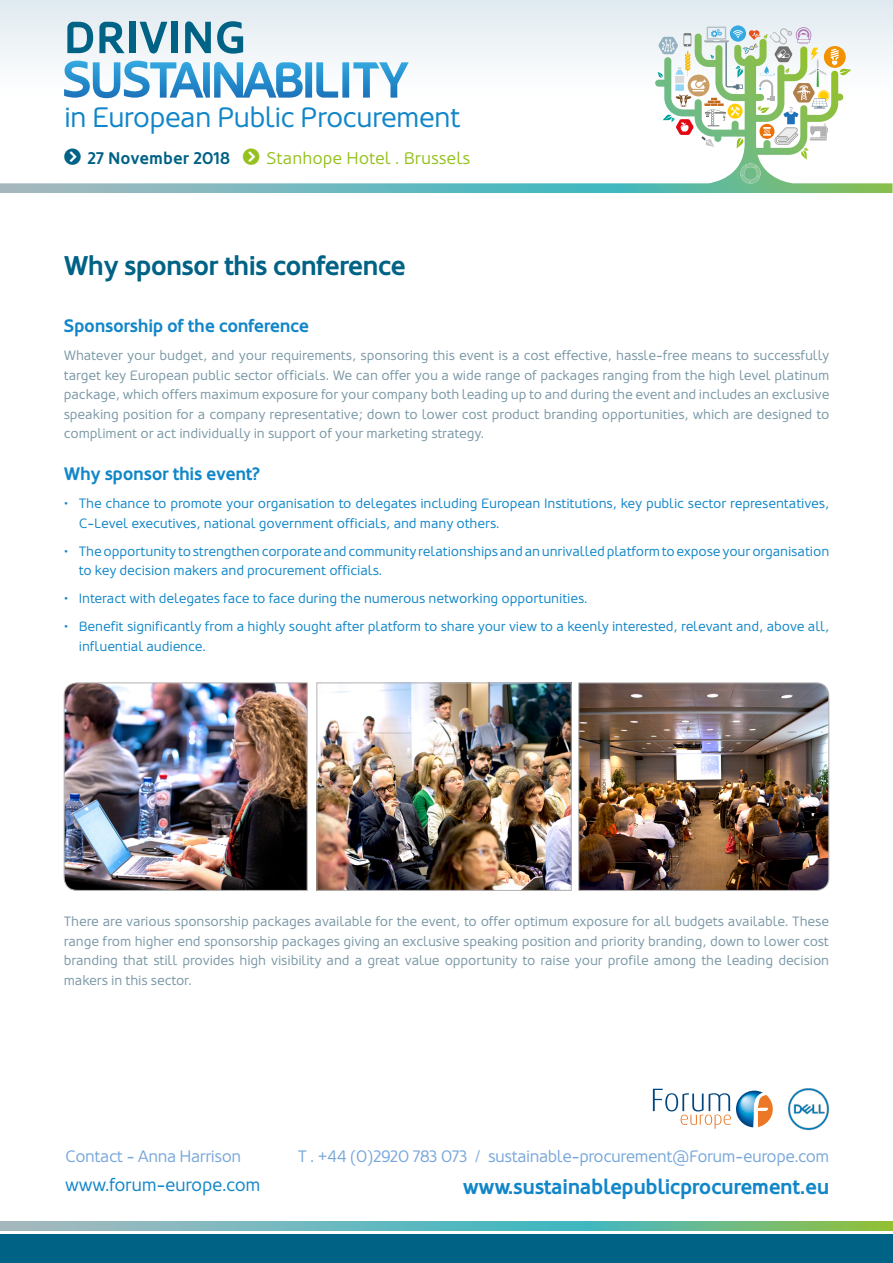
<style>
.page{position:relative;width:893px;height:1263px;background:#fff}
.page>*{position:absolute;margin:0;border:0;box-sizing:border-box;transform-origin:0 0}
.t1{font:28.05px "Oblik";letter-spacing:-.03em;color:#1186c8}
.t2{font:700 27px "Oblik";letter-spacing:-.03em;color:#006285}
.t3{font:700 21px "Oblik";letter-spacing:-.02em;color:#1186c8}
.t4{font:700 18px "Oblik";letter-spacing:-.02em;color:#1186c8}
.t5{font:18px "Oblik";letter-spacing:-.02em;color:#1186c8}
.t6{font:16.95px "Oblik";color:#95c11f}
.t7{font:16.5px "Oblik";letter-spacing:-.03em;color:#78a7da}
.t8{font:13.5px/19.5px "Oblik";letter-spacing:-.01em;color:#7997a5;text-align:justify}
.t9{font:13.5px/19.5px "Oblik";letter-spacing:-.01em;color:#1186c8}
.s1{color:#006285}
.s2{font-weight:700;color:#006285}
</style>
<div class="page">
<div style="left:0;top:0;width:892px;height:150px;background:#e5edf2"></div>
<div style="left:0;top:1234px;width:892px;height:29px;background:#006285"></div>
<svg style="left:730px;top:25px;width:16px;height:17px"></svg>
<svg style="left:0;top:34px;width:892px;height:159px"></svg>
<svg style="left:658px;top:27px;width:193px;height:157px"></svg>
<svg style="left:67px;top:22px;width:26px;height:31px"></svg>
<svg style="left:99px;top:22px;width:26px;height:31px"></svg>
<div style="left:129px;top:22px;width:6px;height:31px;background:#006285"></div>
<svg style="left:140px;top:22px;width:27px;height:31px"></svg>
<div style="left:172px;top:22px;width:6px;height:31px;background:#006285"></div>
<svg style="left:185px;top:21px;width:26px;height:32px"></svg>
<svg style="left:217px;top:21px;width:26px;height:33px"></svg>
<svg style="left:64px;top:61px;width:345px;height:37px;background:#97c8e6"></svg>
<svg style="left:0;top:1222px;width:893px;height:8px;background:#71b9a8"></svg>
<img style="left:788px;top:1088px;width:42px;height:42px">
<svg style="left:653px;top:1089px;width:120px;height:40px"></svg>
<img style="left:63px;top:682px;width:245px;height:209px">
<img style="left:318px;top:684px;width:252px;height:205px">
<div style="left:316px;top:682px;width:256px;height:209px;border:1px solid #b3b2b2"></div>
<img style="left:578px;top:682px;width:252px;height:209px">
<svg style="left:64px;top:148px;width:17px;height:17px"></svg>
<svg style="left:243px;top:148px;width:17px;height:17px"></svg>
<h1 class="t1" style="left:64px;top:101px;width:398px">in European Public Procurement</h1>
<p class="t6" style="left:64px;top:148px;width:408px"><span class="s1">❖□■●▼</span> <span class="s2">27 November 2018</span> ❖□■●▼ Stanhope Hotel . Brussels</p>
<h2 class="t2" style="left:64px;top:250px;width:344px">Why sponsor this conference</h2>
<h3 class="t4" style="left:64px;top:315px;width:247px">Sponsorship of the conference</h3>
<p class="t8" style="left:64px;top:346px;width:767px">Whatever your budget, and your requirements, sponsoring this event is a cost effective, hassle-free means to successfully target key European public sector officials. We can offer you a wide range of packages ranging from the high level platinum package, which offers maximum exposure for your company both leading up to and during the event and includes an exclusive speaking position for a company representative; down to lower cost product branding opportunities, which are designed to compliment or act individually in support of your marketing strategy.</p>
<h3 class="t4" style="left:64px;top:464px;width:198px">Why sponsor this event?</h3>
<p class="t9" style="left:79px;top:494px;width:752px;text-indent:-15px">• The chance to promote your organisation to delegates including European Institutions, key public sector representatives,<br>C-Level executives, national government officials, and many others.</p>
<p class="t9" style="left:79px;top:542px;width:752px;text-indent:-15px">• The opportunity to strengthen corporate and community relationships and an unrivalled platform to expose your organisation to key decision makers and procurement officials.</p>
<p class="t9" style="left:64px;top:589px;width:525px">• Interact with delegates face to face during the numerous networking opportunities.</p>
<p class="t9" style="left:79px;top:617px;width:752px;text-indent:-15px">• Benefit significantly from a highly sought after platform to share your view to a keenly interested, relevant and, above all, influential audience.</p>
<p class="t8" style="left:64px;top:912px;width:767px">There are various sponsorship packages available for the event, to offer optimum exposure for all budgets available. These range from higher end sponsorship packages giving an exclusive speaking position and priority branding, down to lower cost branding that still provides high visibility and a great value opportunity to raise your profile among the leading decision makers in this sector.</p>
<p class="t7" style="left:65px;top:1147px;width:178px">Contact - Anna Harrison</p>
<p class="t7" style="left:298px;top:1147px;width:533px">T . +44 (0)2920 783 073 / sustainable-procurement@Forum-europe.com</p>
<h3 class="t5" style="left:65px;top:1175px;width:197px">www.forum-europe.com</h3>
<h3 class="t3" style="left:463px;top:1174px;width:368px">www.sustainablepublicprocurement.eu</h3>
</div>
